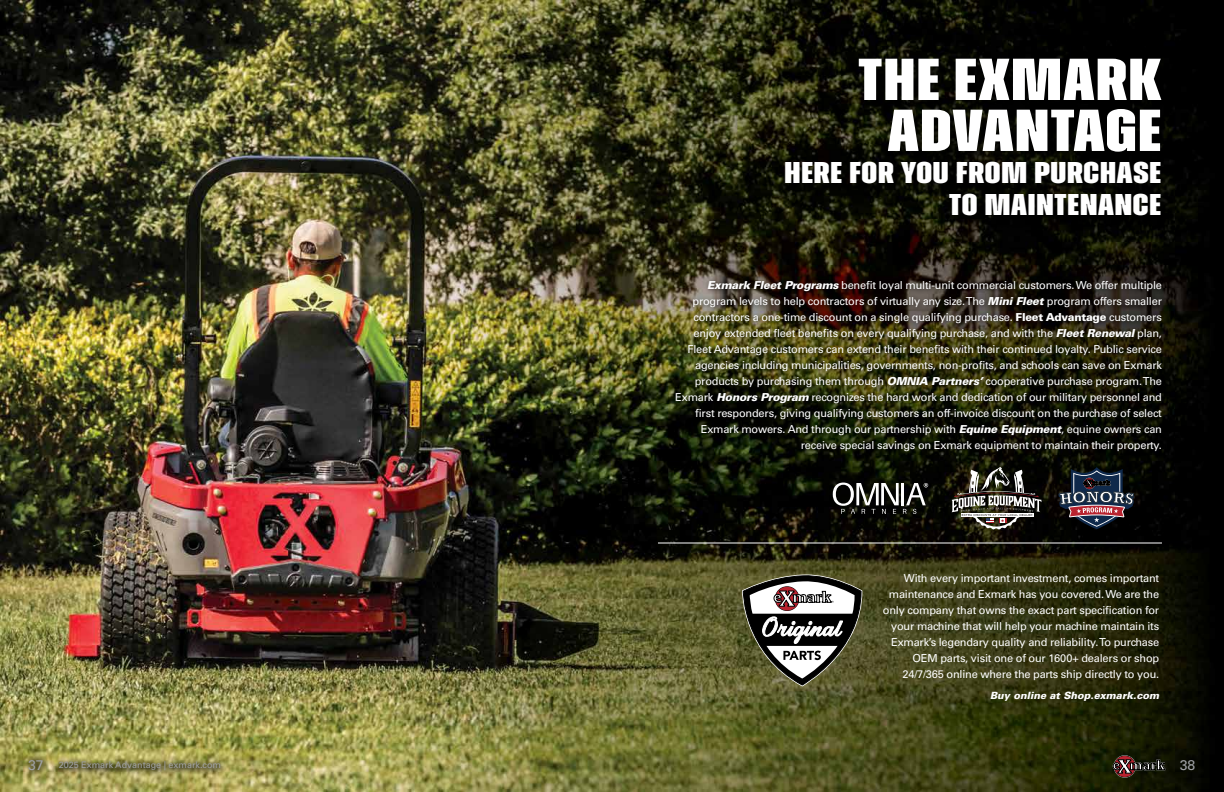
<style>
.page{position:relative;width:1224px;height:792px;background:#fff}
.page>*{position:absolute;margin:0;border:0;box-sizing:border-box;transform-origin:0 0}
.t1{font:800 59px/51px "Zuume";letter-spacing:.02em;color:#fff;text-align:center;scale:1.4 1}
.t2{font:800 30px/32px "Zuume";letter-spacing:.02em;color:#fff;text-align:right;scale:1.4 1}
.t3{font:14px "Univers LT Std";color:#9fa1a4}
.t4{font:11px/16px "Univers LT Std";letter-spacing:-.02em;color:#fff;text-align:right}
.t5{font:italic 900 10px "Univers LT Std";color:#fff}
.t6{font:9px "Univers LT Std";color:#9fa1a4}
.s1{font-weight:900;font-style:italic}
.s2{font-weight:900}
.s3{font-size:14px}
</style>
<div class="page">
<img style="left:0;top:0;width:1224px;height:792px">
<div style="left:54px;top:756px;width:174px;height:21px;background:#000;opacity:.74"></div>
<div style="left:24px;top:754px;width:26px;height:23px;background:#000;opacity:.74"></div>
<svg style="left:1114px;top:755px;width:22px;height:23px"></svg>
<div style="left:1114px;top:756px;width:21px;height:21px;background:#b8232f;border-radius:50%"></div>
<svg style="left:1113px;top:759px;width:54px;height:15px"></svg>
<svg style="left:742px;top:574px;width:120px;height:112px"></svg>
<div style="left:672px;top:276px;width:496px;height:181px;background:#000;opacity:.75"></div>
<div style="left:787px;top:60px;width:386px;height:168px;background:#000;opacity:.75"></div>
<hr style="left:658px;top:542px;width:504px;height:2px;background:#fff">
<svg style="left:1058px;top:467px;width:76px;height:62px;background:#3a3742"></svg>
<svg style="left:833px;top:483px;width:95px;height:31px"></svg>
<svg style="left:952px;top:467px;width:89px;height:63px;background:#504e46"></svg>
<h1 class="t1" style="left:858px;top:55px;width:218px">THE EXMARK<br>ADVANTAGE</h1>
<h2 class="t2" style="left:785px;top:157px;width:270px">HERE FOR YOU FROM PURCHASE<br>TO MAINTENANCE</h2>
<p class="t4" style="left:675px;top:277px;width:488px"><span class="s1">Exmark Fleet Programs</span> benefit loyal multi-unit commercial customers. We offer multiple program levels to help contractors of virtually any size. The <span class="s1">Mini Fleet</span> program offers smaller contractors a one-time discount on a single qualifying purchase. <span class="s2">Fleet Advantage</span> customers enjoy extended fleet benefits on every qualifying purchase, and with the <span class="s1">Fleet Renewal</span> plan, Fleet Advantage customers can extend their benefits with their continued loyalty. Public service agencies including municipalities, governments, non-profits, and schools can save on Exmark products by purchasing them through <span class="s1">OMNIA Partners’</span> cooperative purchase program. The Exmark <span class="s1">Honors Program</span> recognizes the hard work and dedication of our military personnel and first responders, giving qualifying customers an off-invoice discount on the purchase of select Exmark mowers. And through our partnership with <span class="s1">Equine Equipment</span>, equine owners can receive special savings on Exmark equipment to maintain their property.</p>
<p class="t4" style="left:883px;top:571px;width:278px">With every important investment, comes important maintenance and Exmark has you covered. We are the only company that owns the exact part specification for your machine that will help your machine maintain its Exmark’s legendary quality and reliability. To purchase OEM parts, visit one of our 1600+ dealers or shop 24/7/365 online where the parts ship directly to you.</p>
<p class="t5" style="left:990px;top:689px;width:171px">Buy online at Shop.exmark.com</p>
<p class="t6" style="left:28px;top:760px;width:195px"><span class="s3">37</span> 2025 Exmark Advantage | exmark.com</p>
<p class="t3" style="left:1180px;top:757px;width:17px">38</p>
</div>
